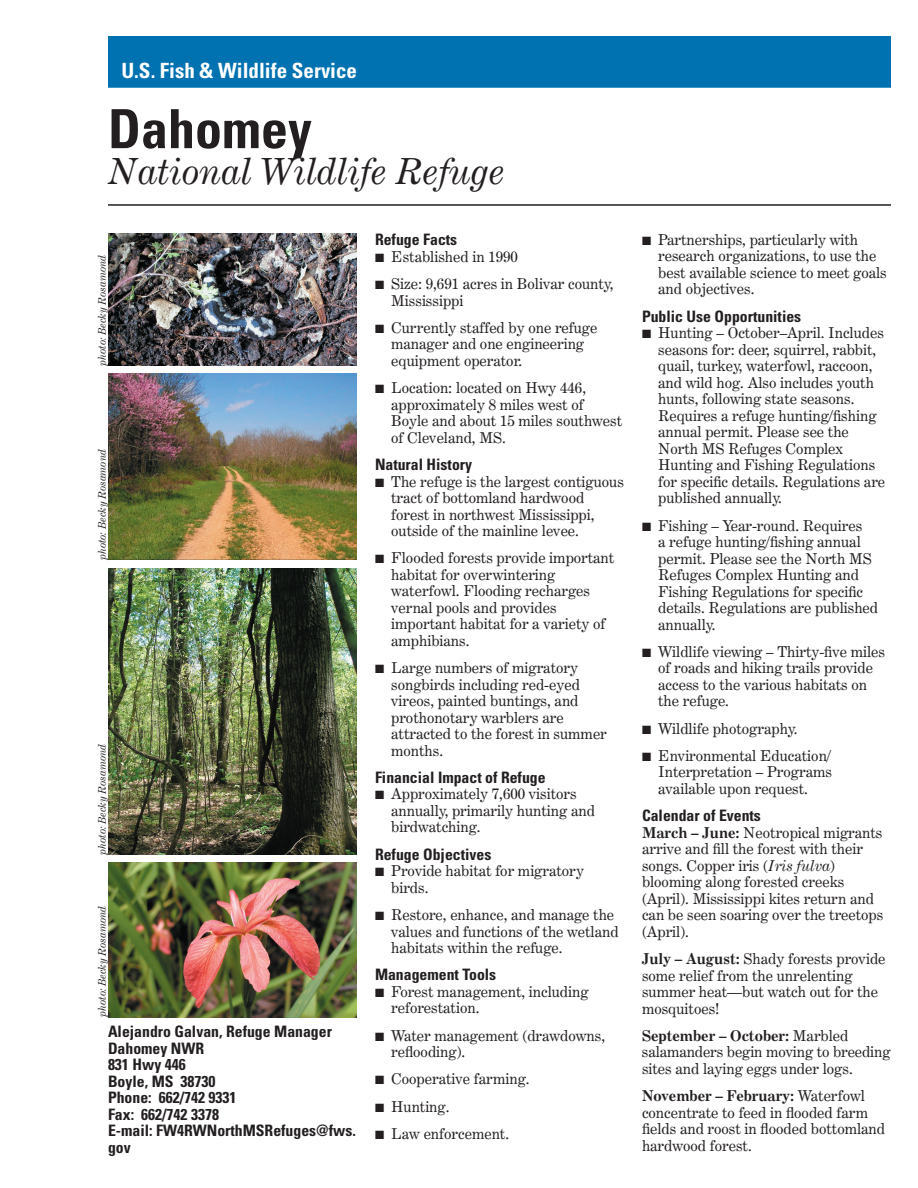
<style>
.page{position:relative;width:918px;height:1188px;background:#fff}
.page>*{position:absolute;margin:0;border:0;box-sizing:border-box;transform-origin:0 0}
.t1{font:700 condensed 54px "Univers";color:#231f20}
.t2{font:italic 36px "Century Expanded BT";color:#231f20}
.t3{font:700 condensed 21px "Univers";color:#fff}
.t4{font:700 condensed 15.75px/16.5px "Univers";color:#231f20}
.t5{font:15px/16.5px "Century Expanded BT";color:#231f20}
.t6{font:italic 10.5px "Century Expanded BT";color:#231f20}
.s1{font-weight:700}
.s2{font-style:italic}
</style>
<div class="page">
<div style="left:109px;top:37px;width:781px;height:50px;background:#0071b1"></div>
<div style="left:108px;top:36px;width:783px;height:52px;border:2px solid #0071b1"></div>
<hr style="left:108px;top:204px;width:783px;height:2px;background:#231f20">
<img style="left:108px;top:233px;width:248px;height:132px">
<img style="left:109px;top:374px;width:248px;height:186px">
<img style="left:109px;top:568px;width:248px;height:286px">
<img style="left:109px;top:862px;width:248px;height:155px">
<h3 class="t3" style="left:122px;top:58px;width:237px">U.S. Fish &amp; Wildlife Service</h3>
<h1 class="t1" style="left:108px;top:96px;width:205px">Dahomey</h1>
<h2 class="t2" style="left:108px;top:149px;width:398px">National Wildlife Refuge</h2>
<p class="t6" style="left:96px;top:366px;width:112px;rotate:-90deg">photo: Becky Rosamond</p>
<p class="t6" style="left:96px;top:560px;width:112px;rotate:-90deg">photo: Becky Rosamond</p>
<p class="t6" style="left:96px;top:855px;width:112px;rotate:-90deg">photo: Becky Rosamond</p>
<p class="t6" style="left:96px;top:1017px;width:112px;rotate:-90deg">photo: Becky Rosamond</p>
<p class="t4" style="left:108px;top:1023px;width:249px">Alejandro Galvan, Refuge Manager<br>Dahomey NWR<br>831 Hwy 446<br>Boyle, MS 38730<br>Phone: 662/742 9331<br>Fax: 662/742 3378<br>E-mail: FW4RWNorthMSRefuges@fws. gov</p>
<p class="t4" style="left:375px;top:231px;width:84px">Refuge Facts</p>
<p class="t5" style="left:375px;top:248px;width:144px">■ Established in 1990</p>
<p class="t5" style="left:391px;top:275px;width:224px;text-indent:-16px">■ Size: 9,691 acres in Bolivar county,<br>Mississippi</p>
<p class="t5" style="left:391px;top:319px;width:208px;text-indent:-16px">■ Currently staffed by one refuge manager and one engineering equipment operator.</p>
<p class="t5" style="left:391px;top:380px;width:233px;text-indent:-16px">■ Location: located on Hwy 446, approximately 8 miles west of<br>Boyle and about 15 miles southwest of Cleveland, MS.</p>
<p class="t4" style="left:375px;top:456px;width:99px">Natural History</p>
<p class="t5" style="left:391px;top:473px;width:234px;text-indent:-16px">■ The refuge is the largest contiguous tract of bottomland hardwood forest in northwest Mississippi, outside of the mainline levee.</p>
<p class="t5" style="left:391px;top:550px;width:225px;text-indent:-16px">■ Flooded forests provide important habitat for overwintering waterfowl. Flooding recharges vernal pools and provides important habitat for a variety of amphibians.</p>
<p class="t5" style="left:391px;top:659px;width:217px;text-indent:-16px">■ Large numbers of migratory songbirds including red-eyed vireos, painted buntings, and prothonotary warblers are attracted to the forest in summer months.</p>
<p class="t4" style="left:375px;top:769px;width:172px">Financial Impact of Refuge</p>
<p class="t5" style="left:391px;top:786px;width:205px;text-indent:-16px">■ Approximately 7,600 visitors annually, primarily hunting and birdwatching.</p>
<p class="t4" style="left:375px;top:846px;width:118px">Refuge Objectives</p>
<p class="t5" style="left:391px;top:863px;width:194px;text-indent:-16px">■ Provide habitat for migratory birds.</p>
<p class="t5" style="left:391px;top:906px;width:229px;text-indent:-16px">■ Restore, enhance, and manage the values and functions of the wetland habitats within the refuge.</p>
<p class="t4" style="left:375px;top:966px;width:123px">Management Tools</p>
<p class="t5" style="left:391px;top:983px;width:199px;text-indent:-16px">■ Forest management, including reforestation.</p>
<p class="t5" style="left:391px;top:1027px;width:215px;text-indent:-16px">■ Water management (drawdowns, reflooding).</p>
<p class="t5" style="left:375px;top:1071px;width:156px">■ Cooperative farming.</p>
<p class="t5" style="left:375px;top:1098px;width:76px">■ Hunting.</p>
<p class="t5" style="left:375px;top:1125px;width:136px">■ Law enforcement.</p>
<p class="t5" style="left:658px;top:231px;width:230px;text-indent:-16px">■ Partnerships, particularly with research organizations, to use the best available science to meet goals and objectives.</p>
<p class="t4" style="left:642px;top:308px;width:161px">Public Use Opportunities</p>
<p class="t5" style="left:658px;top:324px;width:229px;text-indent:-16px">■ Hunting – October–April. Includes seasons for: deer, squirrel, rabbit, quail, turkey, waterfowl, raccoon, and wild hog. Also includes youth hunts, following state seasons.<br>Requires a refuge hunting/fishing annual permit. Please see the<br>North MS Refuges Complex<br>Hunting and Fishing Regulations for specific details. Regulations are published annually.</p>
<p class="t5" style="left:658px;top:517px;width:221px;text-indent:-16px">■ Fishing – Year-round. Requires<br>a refuge hunting/fishing annual permit. Please see the North MS<br>Refuges Complex Hunting and<br>Fishing Regulations for specific details. Regulations are published annually.</p>
<p class="t5" style="left:658px;top:643px;width:228px;text-indent:-16px">■ Wildlife viewing – Thirty-five miles of roads and hiking trails provide access to the various habitats on the refuge.</p>
<p class="t5" style="left:642px;top:720px;width:157px">■ Wildlife photography.</p>
<p class="t5" style="left:658px;top:747px;width:175px;text-align:justify;text-indent:-16px">■ Environmental Education/ Interpretation – Programs available upon request.</p>
<p class="t4" style="left:642px;top:807px;width:120px">Calendar of Events</p>
<p class="t5" style="left:642px;top:824px;width:243px"><span class="s1">March – June:</span> Neotropical migrants arrive and fill the forest with their songs. Copper iris (<span class="s2">Iris fulva</span>) blooming along forested creeks (April). Mississippi kites return and can be seen soaring over the treetops (April).</p>
<p class="t5" style="left:642px;top:950px;width:245px"><span class="s1">July – August:</span> Shady forests provide some relief from the unrelenting summer heat—but watch out for the mosquitoes!</p>
<p class="t5" style="left:642px;top:1027px;width:250px"><span class="s1">September – October:</span> Marbled salamanders begin moving to breeding sites and laying eggs under logs.</p>
<p class="t5" style="left:642px;top:1087px;width:245px"><span class="s1">November – February:</span> Waterfowl concentrate to feed in flooded farm fields and roost in flooded bottomland hardwood forest.</p>
</div>
